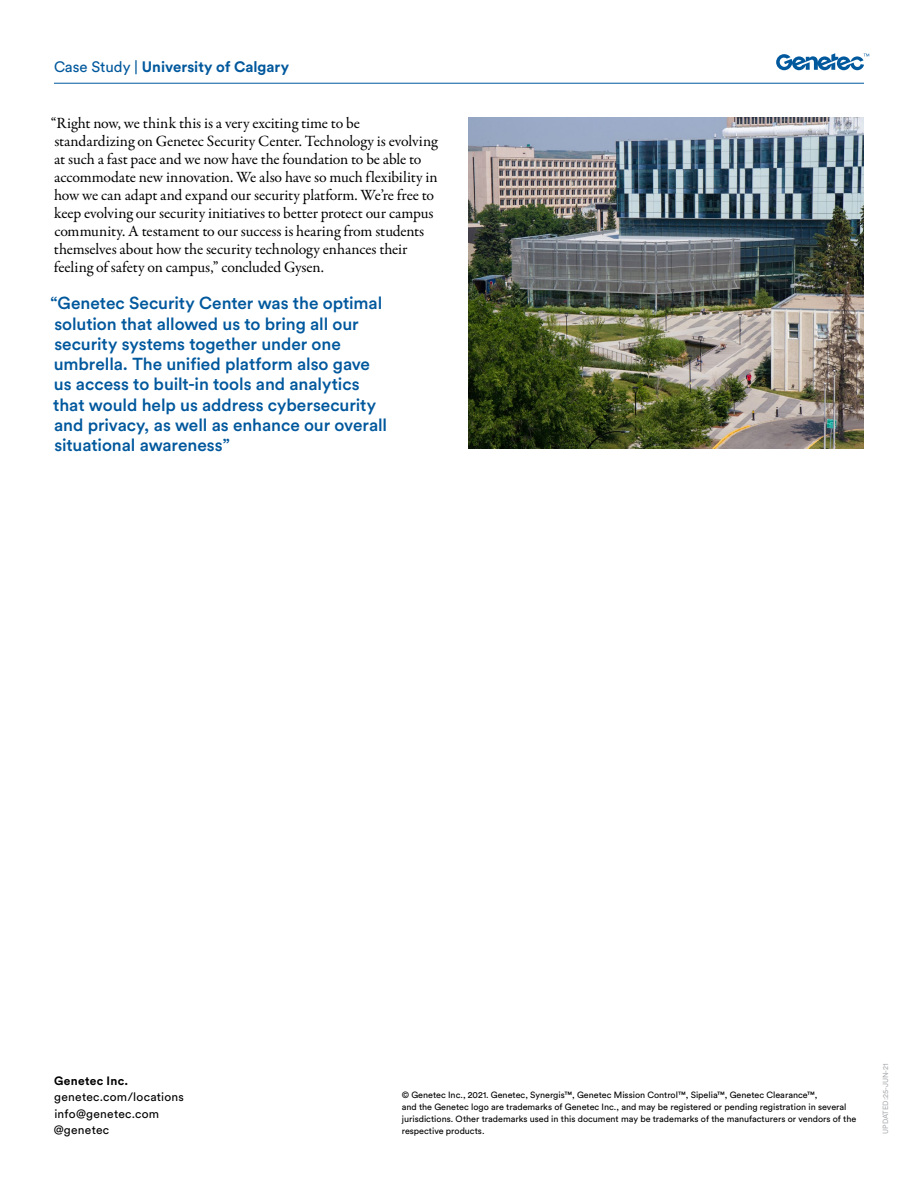
<style>
.page{position:relative;width:918px;height:1188px;background:#fff}
.page>*{position:absolute;margin:0;border:0;box-sizing:border-box;transform-origin:0 0}
.t1{font:500 17.25px/20.2px "Circular Pro";letter-spacing:-.005em;color:#00589d}
.t2{font:15.75px/18px "Garamond Premr Pro";letter-spacing:-.01em;color:#000}
.t3{font:700 15px "Circular Pro";color:#00589d}
.t4{font:12px/16.5px "Circular Pro";letter-spacing:.02em;color:#000}
.t5{font:700 12px "Circular Pro";letter-spacing:.025em;color:#000}
.t6{font:9px/12px "Circular Pro";color:#000}
.t7{font:7.5px "Circular Pro";color:#adafb2}
.s1{font-weight:400}
</style>
<div class="page">
<hr style="left:54px;top:83px;width:810px;height:1px;background:#00589d">
<svg style="left:776px;top:53px;width:93px;height:17px"></svg>
<img style="left:468px;top:117px;width:396px;height:331px">
<p class="t3" style="left:54px;top:56px;width:237px"><span class="s1">Case Study |</span> University of Calgary</p>
<p class="t2" style="left:51px;top:114px;width:388px">“Right now, we think this is a very exciting time to be standardizing on Genetec Security Center. Technology is evolving at such a fast pace and we now have the foundation to be able to accommodate new innovation. We also have so much flexibility in how we can adapt and expand our security platform. We’re free to keep evolving our security initiatives to better protect our campus community. A testament to our success is hearing from students themselves about how the security technology enhances their feeling of safety on campus,” concluded Gysen.</p>
<p class="t1" style="left:51px;top:292px;width:338px">“Genetec Security Center was the optimal solution that allowed us to bring all our security systems together under one umbrella. The unified platform also gave us access to built-in tools and analytics that would help us address cybersecurity and privacy, as well as enhance our overall situational awareness”</p>
<p class="t5" style="left:54px;top:1072px;width:76px">Genetec Inc.</p>
<p class="t4" style="left:54px;top:1088px;width:132px">genetec.com/locations info@genetec.com @genetec</p>
<p class="t6" style="left:402px;top:1088px;width:456px">© Genetec Inc., 2021. Genetec, Synergis™, Genetec Mission Control™, Sipelia™, Genetec Clearance™,<br>and the Genetec logo are trademarks of Genetec Inc., and may be registered or pending registration in several jurisdictions. Other trademarks used in this document may be trademarks of the manufacturers or vendors of the respective products.</p>
<p class="t7" style="left:881px;top:1134px;width:72px;rotate:-90deg">UPDATED:25-JUN-21</p>
</div>
